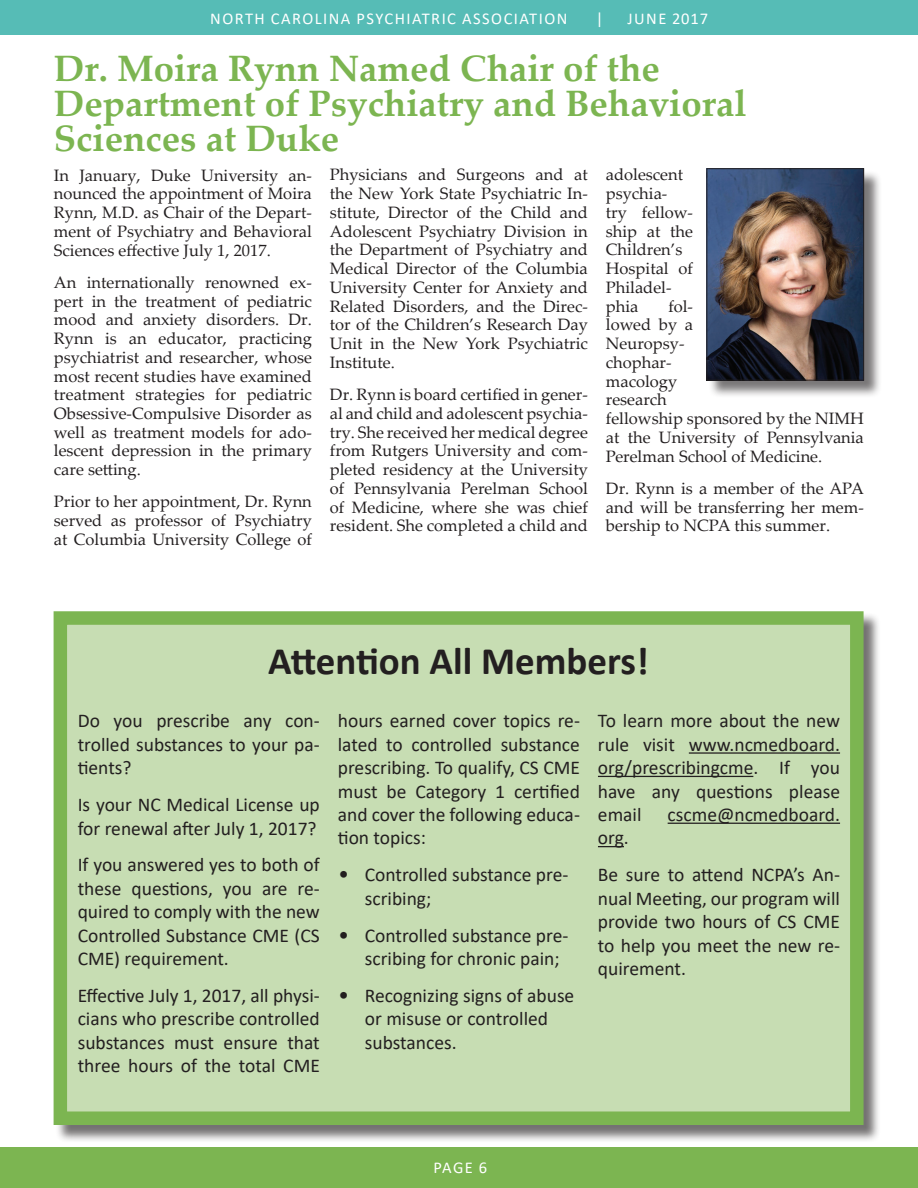
<style>
.page{position:relative;width:918px;height:1188px;background:#fff}
.page>*{position:absolute;margin:0;border:0;box-sizing:border-box;transform-origin:0 0}
.t1{font:700 39px "Calibri";color:#231f20}
.t2{font:700 36.75px/35.2px "Palatino Linotype";color:#7cb551}
.t3{font:19.5px/23.4px "Calibri";color:#231f20}
.t4{font:16.5px/18.8px "Palatino Linotype";color:#231f20;text-align:justify}
.t5{font:16.5px "Calibri";letter-spacing:.09em;color:#fff}
.t6{font:16.5px "Calibri";letter-spacing:.07em;color:#fff}
.s1{font-family:"Palatino Linotype"}
</style>
<div class="page">
<div style="left:0;top:1148px;width:918px;height:40px;background:#7cb551"></div>
<div style="left:0;top:0;width:918px;height:34px;background:#56bcb6"></div>
<div style="left:708px;top:170px;width:174px;height:228px;background:#231f20;opacity:.6"></div>
<img style="left:709px;top:170px;width:153px;height:208px">
<div style="left:707px;top:168px;width:157px;height:212px;border:1px solid #231f20"></div>
<div style="left:55px;top:613px;width:826px;height:530px;background:#231f20;opacity:.63"></div>
<div style="left:60px;top:618px;width:797px;height:500px;background:#c7ddb3"></div>
<div style="left:54px;top:611px;width:810px;height:514px;border:14px solid #7cb551"></div>
<hr style="left:689px;top:752px;width:151px;height:2px;background:#231f20">
<hr style="left:598px;top:776px;width:155px;height:1px;background:#231f20">
<hr style="left:668px;top:823px;width:172px;height:1px;background:#231f20">
<svg style="left:598px;top:846px;width:26px;height:1px"></svg>
<p class="t5" style="left:210px;top:7px;width:12px">NORTH</p>
<p class="t5" style="left:271px;top:7px;width:298px">CARO LINA Psychiatric Association</p>
<p class="t5" style="left:596px;top:7px;width:9px">|</p>
<p class="t6" style="left:627px;top:7px;width:82px">June 2017</p>
<h2 class="t2" style="left:54px;top:49px;width:694px">Dr. Moira Rynn Named Chair of the<br>Department of Psychiatry and Behavioral<br>Sciences at Duke</h2>
<p class="t4" style="left:54px;top:165px;width:260px">In January, Duke University an&shy;nounced the appointment of Moira Rynn, M.D. as Chair of the Depart&shy;ment of Psychiatry and Behavioral Sciences effective July 1, 2017.</p>
<p class="t4" style="left:54px;top:272px;width:260px">An internationally renowned ex&shy;pert in the treatment of pediatric mood and anxiety disorders. Dr.<br>Rynn is an educator, practicing psychiatrist and researcher, whose most recent studies have examined treatment strategies for pediatric Obsessive-Compulsive Disorder as well as treatment models for ado&shy;lescent depression in the primary care setting.</p>
<p class="t4" style="left:54px;top:492px;width:260px">Prior to her appointment, Dr. Rynn served as professor of Psychiatry at Columbia University College of</p>
<p class="t4" style="left:330px;top:165px;width:260px">Physicians and Surgeons and at the New York State Psychiatric In&shy;stitute, Director of the Child and Adolescent Psychiatry Division in the Department of Psychiatry and Medical Director of the Columbia University Center for Anxiety and Related Disorders, and the Direc&shy;tor of the Children’s Research Day Unit in the New York Psychiatric Institute.</p>
<p class="t4" style="left:330px;top:385px;width:260px">Dr. Rynn is board certified in gener&shy;al and child and adolescent psychia&shy;try. She received her medical degree from Rutgers University and com&shy;pleted residency at the University of Pennsylvania Perelman School of Medicine, where she was chief resident. She completed a child and</p>
<p class="t4" style="left:606px;top:165px;width:89px;text-align:left">adolescent psychia-<br>try fellow&shy;ship at the<br>Children’s<br>Hospital of<br>Philadel&shy;phia</p>
<p class="t4" style="left:606px;top:296px;width:260px;text-align:left;text-indent:62px">fol-<br>lowed by a<br>Neuropsy-<br>chophar-<br>macology<br>research<br>fellowship sponsored by the NIMH at the University of Pennsylvania<br>Perelman School of Medicine.</p>
<p class="t4" style="left:606px;top:478px;width:259px">Dr. Rynn is a member of the APA and will be transferring her mem&shy;bership to NCPA this summer.</p>
<h1 class="t1" style="left:268px;top:634px;width:382px">Attention All Members!</h1>
<p class="t3" style="left:78px;top:709px;width:244px;text-align:justify">Do you prescribe any con&shy;trolled substances to your pa&shy;tients?</p>
<p class="t3" style="left:78px;top:792px;width:244px">Is your NC Medical License up for renewal after July 1, 2017?</p>
<p class="t3" style="left:78px;top:853px;width:244px;text-align:justify">If you answered yes to both of these questions, you are re&shy;quired to comply with the new Controlled Substance CME (CS CME) requirement.</p>
<p class="t3" style="left:78px;top:983px;width:244px;text-align:justify">Effective July 1, 2017, all physi&shy;cians who prescribe controlled substances must ensure that three hours of the total CME</p>
<p class="t3" style="left:338px;top:709px;width:244px">hours earned cover topics re&shy;lated to controlled substance prescribing. To qualify, CS CME must be Category 1 certified and cover the following educa&shy;tion topics:</p>
<p class="t3" style="left:365px;top:863px;width:205px;text-indent:-27px"><span class="s1">•</span> Controlled substance pre&shy;scribing;</p>
<p class="t3" style="left:365px;top:923px;width:205px;text-indent:-27px"><span class="s1">•</span> Controlled substance pre&shy;scribing for chronic pain;</p>
<p class="t3" style="left:365px;top:983px;width:211px;text-indent:-27px"><span class="s1">•</span> Recognizing signs of abuse or misuse or controlled substances.</p>
<p class="t3" style="left:598px;top:709px;width:244px;text-align:justify">To learn more about the new rule visit www.ncmedboard. org/prescribingcme. If you have any questions please email</p>
<p class="t3" style="left:668px;top:802px;width:174px">cscme@ncmedboard.</p>
<p class="t3" style="left:598px;top:819px;width:244px;line-height:36.9px">org.<br>Be sure to attend NCPA’s An-</p>
<p class="t3" style="left:598px;top:886px;width:244px">nual Meeting, our program will provide two hours of CS CME to help you meet the new re&shy;quirement.</p>
<p class="t5" style="left:433px;top:1156px;width:11px">pag</p>
<p class="t5" style="left:465px;top:1156px;width:24px">e 6</p>
</div>
